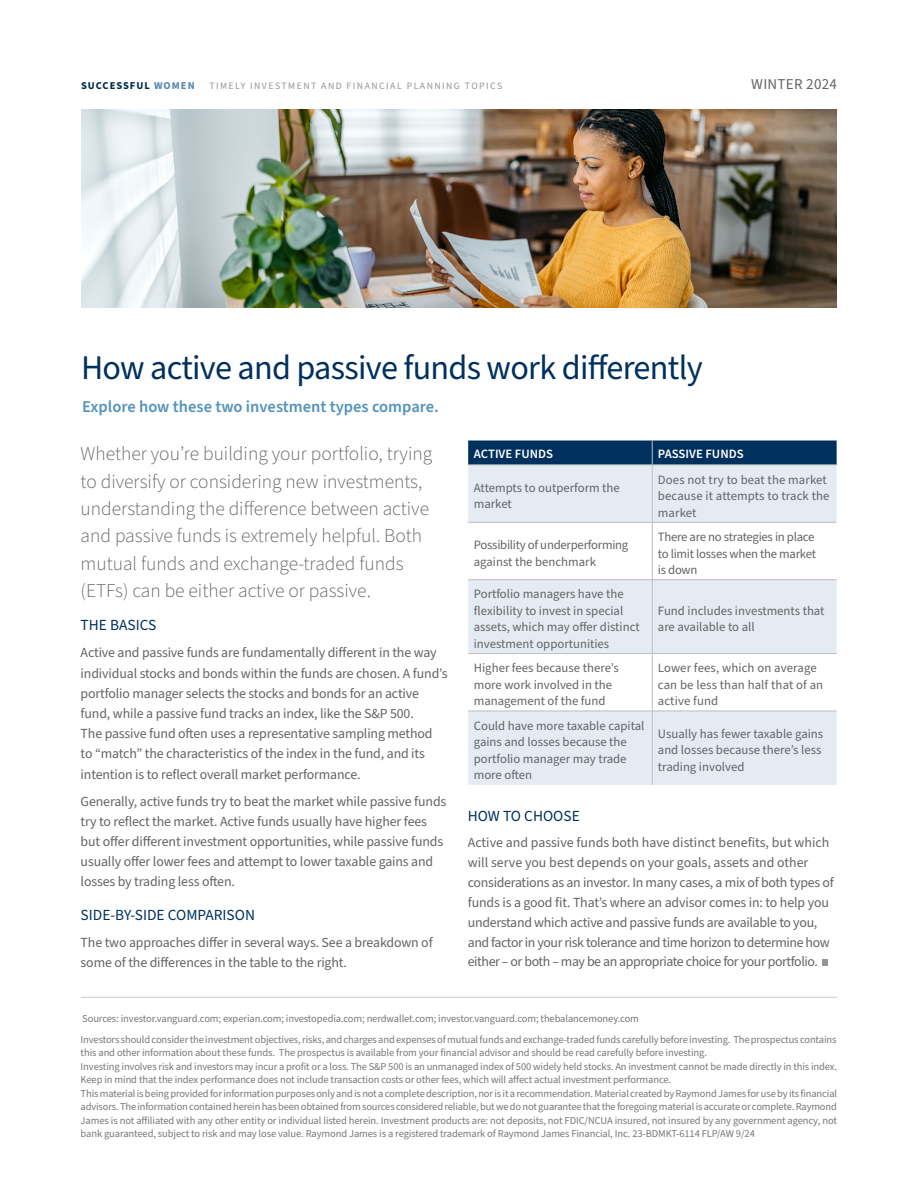
<style>
.page{position:relative;width:918px;height:1188px;background:#fff}
.page>*{position:absolute;margin:0;border:0;box-sizing:border-box;transform-origin:0 0}
.t1{font:34.5px "Source Sans Pro";letter-spacing:-.02em;color:#00305e}
.t2{font:300 19.5px/27.3px "Source Sans Pro";color:#636466}
.t3{font:600 16.5px "Source Sans Pro";color:#5493bc}
.t4{font:15.3px "Source Sans Pro";color:#00305e}
.t5{font:15px "Source Sans Pro";letter-spacing:.02em;color:#636466}
.t6{font:13.8px/20.2px "Source Sans Pro";letter-spacing:-.01em;color:#636466}
.t7{font:12.75px/16.5px "Source Sans Pro";color:#636466}
.t8{font:12.75px/16.5px "Source Sans Pro";letter-spacing:-.02em;color:#636466}
.t9{font:600 12.75px "Source Sans Pro";color:#fff}
.t10{font:10.5px/13.5px "Source Sans Pro";letter-spacing:-.01em;color:#77787b}
.t11{font:700 10.5px "Source Sans Pro";letter-spacing:.095em;color:#002949}
.t12{font:9.75px "Source Sans Pro";letter-spacing:.15em;color:#939598}
.s1{color:#5389b6}
</style>
<div class="page">
<hr style="left:81px;top:997px;width:756px;height:1px;background:#c7c8ca">
<img style="left:81px;top:109px;width:756px;height:199px">
<div style="left:822px;top:959px;width:6px;height:7px;background:#939598"></div>
<svg style="left:468px;top:466px;width:369px;height:319px;fill:#e5ebf3"></svg>
<div style="left:468px;top:441px;width:369px;height:24px;background:#00305e"></div>
<hr style="left:468px;top:465px;width:184px;height:1px;background:#bcbec0">
<hr style="left:652px;top:465px;width:185px;height:1px;background:#bcbec0">
<hr style="left:652px;top:465px;width:1px;height:57px;background:#bcbec0">
<hr style="left:468px;top:522px;width:184px;height:1px;background:#bcbec0">
<hr style="left:652px;top:522px;width:185px;height:1px;background:#bcbec0">
<hr style="left:652px;top:522px;width:1px;height:58px;background:#bcbec0">
<hr style="left:468px;top:579px;width:184px;height:1px;background:#bcbec0">
<hr style="left:652px;top:579px;width:185px;height:1px;background:#bcbec0">
<hr style="left:652px;top:580px;width:1px;height:73px;background:#bcbec0">
<hr style="left:468px;top:653px;width:184px;height:1px;background:#bcbec0">
<hr style="left:652px;top:653px;width:185px;height:1px;background:#bcbec0">
<hr style="left:652px;top:654px;width:1px;height:57px;background:#bcbec0">
<hr style="left:468px;top:711px;width:184px;height:1px;background:#bcbec0">
<hr style="left:652px;top:711px;width:185px;height:1px;background:#bcbec0">
<hr style="left:652px;top:711px;width:1px;height:74px;background:#bcbec0">
<p class="t11" style="left:81px;top:78px;width:115px">SUCCESSFUL <span class="s1">WOMEN</span></p>
<p class="t12" style="left:209px;top:79px;width:294px">TIMELY INVESTMENT AND FINANCIAL PLANNING TOPICS</p>
<h3 class="t5" style="left:751px;top:74px;width:87px">WINTER 2024</h3>
<h1 class="t1" style="left:81px;top:344px;width:623px">How active and passive funds work differently</h1>
<h3 class="t3" style="left:82px;top:396px;width:358px">Explore how these two investment types compare.</h3>
<p class="t2" style="left:81px;top:441px;width:353px">Whether you’re building your portfolio, trying to diversify or considering new investments, understanding the difference between active and passive funds is extremely helpful. Both mutual funds and exchange-traded funds (ETFs) can be either active or passive.</p>
<h3 class="t4" style="left:81px;top:615px;width:77px">THE BASICS</h3>
<p class="t6" style="left:81px;top:643px;width:369px">Active and passive funds are fundamentally different in the way individual stocks and bonds within the funds are chosen. A fund’s portfolio manager selects the stocks and bonds for an active fund, while a passive fund tracks an index, like the S&amp;P 500.<br>The passive fund often uses a representative sampling method to “match” the characteristics of the index in the fund, and its intention is to reflect overall market performance.</p>
<p class="t6" style="left:81px;top:791px;width:367px">Generally, active funds try to beat the market while passive funds try to reflect the market. Active funds usually have higher fees but offer different investment opportunities, while passive funds usually offer lower fees and attempt to lower taxable gains and losses by trading less often.</p>
<h3 class="t4" style="left:81px;top:905px;width:176px">SIDE-BY-SIDE COMPARISON</h3>
<h3 class="t6" style="left:81px;top:933px;width:354px">The two approaches differ in several ways. See a breakdown of some of the differences in the table to the right.</h3>
<p class="t9" style="left:474px;top:445px;width:81px">ACTIVE FUNDS</p>
<p class="t9" style="left:658px;top:445px;width:87px">PASSIVE FUNDS</p>
<p class="t7" style="left:474px;top:480px;width:148px">Attempts to outperform the market</p>
<p class="t7" style="left:658px;top:472px;width:173px">Does not try to beat the market because it attempts to track the market</p>
<p class="t8" style="left:474px;top:537px;width:156px">Possibility of underperforming against the benchmark</p>
<p class="t7" style="left:658px;top:529px;width:160px;text-align:justify">There are no strategies in place to limit losses when the market is down</p>
<p class="t7" style="left:474px;top:586px;width:167px">Portfolio managers have the flexibility to invest in special assets, which may offer distinct investment opportunities</p>
<p class="t7" style="left:658px;top:603px;width:168px">Fund includes investments that are available to all</p>
<p class="t7" style="left:474px;top:660px;width:146px">Higher fees because there’s more work involved in the management of the fund</p>
<p class="t7" style="left:658px;top:660px;width:167px">Lower fees, which on average can be less than half that of an active fund</p>
<p class="t7" style="left:474px;top:718px;width:172px">Could have more taxable capital gains and losses because the portfolio manager may trade more often</p>
<p class="t7" style="left:658px;top:726px;width:167px">Usually has fewer taxable gains and losses because there’s less trading involved</p>
<h3 class="t4" style="left:468px;top:805px;width:113px">HOW TO CHOOSE</h3>
<p class="t6" style="left:468px;top:833px;width:368px;line-height:19.8px">Active and passive funds both have distinct benefits, but which will serve you best depends on your goals, assets and other considerations as an investor. In many cases, a mix of both types of funds is a good fit. That’s where an advisor comes in: to help you understand which active and passive funds are available to you, and factor in your risk tolerance and time horizon to determine how either – or both – may be an appropriate choice for your portfolio.</p>
<p class="t10" style="left:81px;top:1008px;width:757px;line-height:21px">Sources: investor.vanguard.com; experian.com; investopedia.com; nerdwallet.com; investor.vanguard.com; thebalancemoney.com<br>Investors should consider the investment objectives, risks, and charges and expenses of mutual funds and exchange-traded funds carefully before investing. The prospectus contains</p>
<p class="t10" style="left:81px;top:1046px;width:758px">this and other information about these funds. The prospectus is available from your financial advisor and should be read carefully before investing.<br>Investing involves risk and investors may incur a profit or a loss. The S&amp;P 500 is an unmanaged index of 500 widely held stocks. An investment cannot be made directly in this index.<br>Keep in mind that the index performance does not include transaction costs or other fees, which will affect actual investment performance.<br>This material is being provided for information purposes only and is not a complete description, nor is it a recommendation. Material created by Raymond James for use by its financial advisors. The information contained herein has been obtained from sources considered reliable, but we do not guarantee that the foregoing material is accurate or complete. Raymond James is not affiliated with any other entity or individual listed herein. Investment products are: not deposits, not FDIC/NCUA insured, not insured by any government agency, not bank guaranteed, subject to risk and may lose value. Raymond James is a registered trademark of Raymond James Financial, Inc. 23-BDMKT-6114 FLP/AW 9/24</p>
</div>
